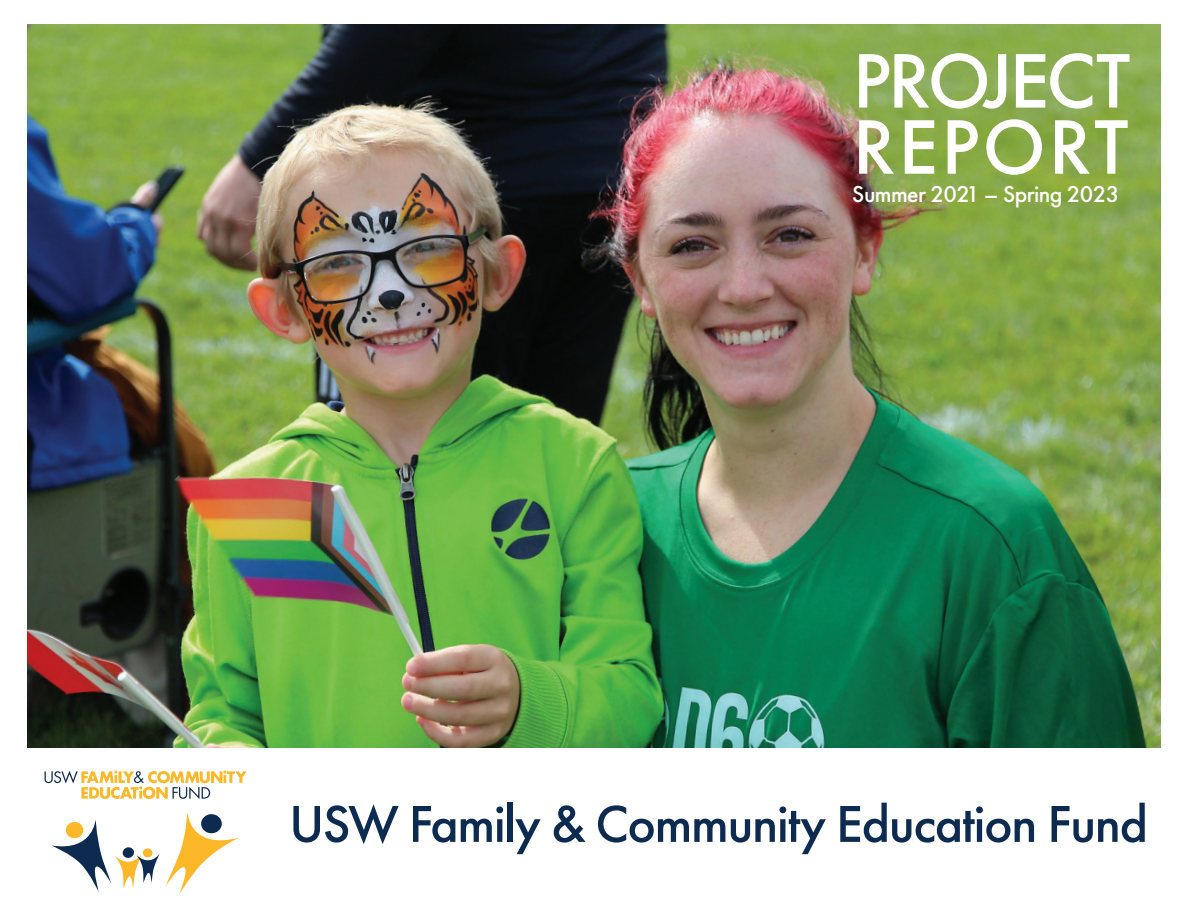
<style>
.page{position:relative;width:1188px;height:918px;background:#fff}
.page>*{position:absolute;margin:0;border:0;box-sizing:border-box;transform-origin:0 0}
.t1{font:500 80.1px/66.2px "Futura PT";color:#fff}
.t2{font:500 53.85px "Futura PT";letter-spacing:-.025em;color:#0d2b51}
.t3{font:500 23.85px "Futura PT";letter-spacing:-.025em;color:#fff}
</style>
<div class="page">
<img style="left:27px;top:24px;width:1134px;height:723px">
<svg style="left:51px;top:812px;width:189px;height:82px"></svg>
<div style="left:143px;top:848px;width:10px;height:10px;background:#fcb828;border-radius:4px"></div>
<svg style="left:45px;top:771px;width:202px;height:28px"></svg>
<h1 class="t1" style="left:853px;top:48px;width:279px">PROJECT<br>REPORT</h1>
<p class="t3" style="left:852px;top:180px;width:268px">Summer 2021 – Spring 2023</p>
<p class="t2" style="left:289px;top:792px;width:860px">USW Family &amp; Community Education Fund</p>
</div>
